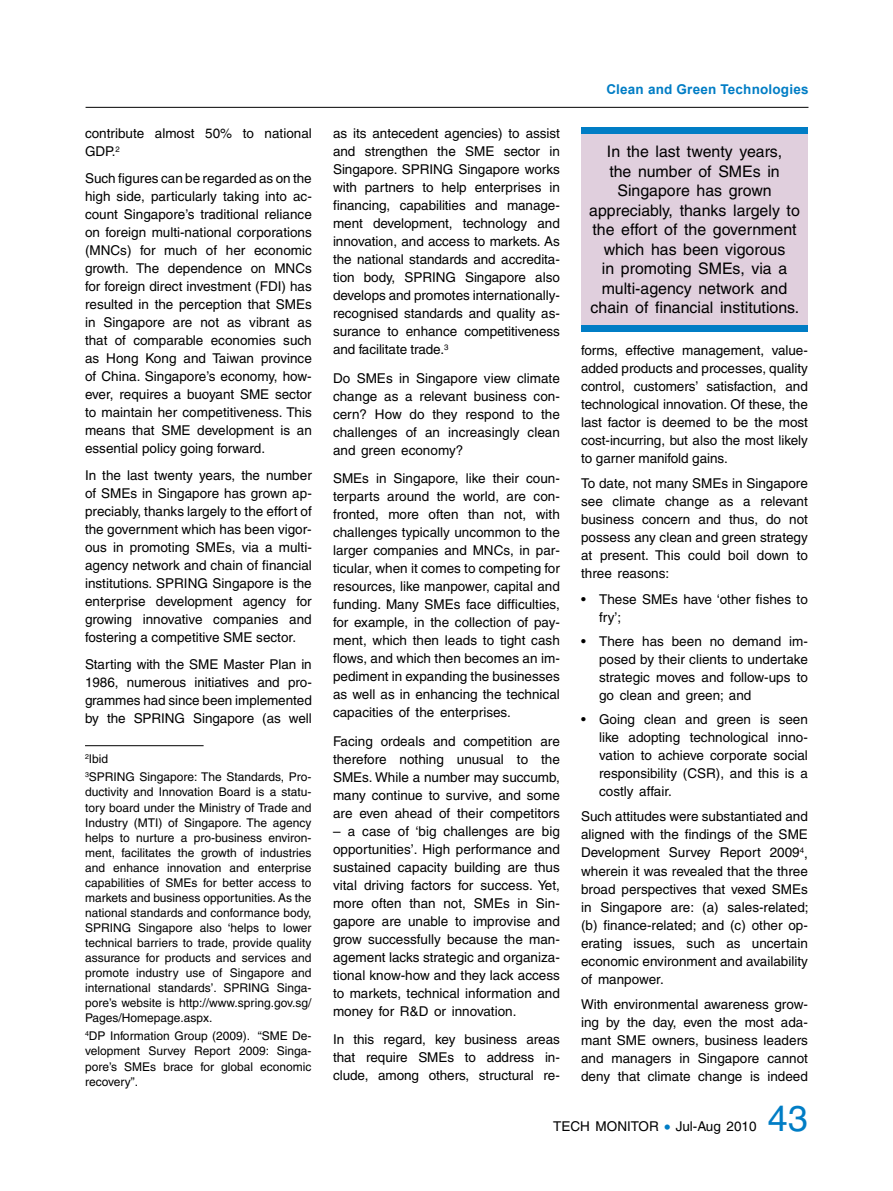
<style>
.page{position:relative;width:893px;height:1191px;background:#fff}
.page>*{position:absolute;margin:0;border:0;box-sizing:border-box;transform-origin:0 0}
.t1{font:36px "Helvetica";color:#007dc5}
.t2{font:15.9px/19.5px "Helvetica";color:#000;text-align:center}
.t3{font:13.5px/18px "Helvetica";color:#000;text-align:justify}
.t4{font:700 13.5px "Arial";letter-spacing:.015em;color:#007dc5}
.t5{font:12px/15px "Helvetica";color:#000;text-align:justify}
.s1{font-size:16.5px;color:#007dc5}
</style>
<div class="page">
<hr style="left:86px;top:107px;width:722px;height:1px;background:#000">
<hr style="left:85px;top:745px;width:119px;height:1px;background:#000">
<div style="left:581px;top:131px;width:227px;height:199px;background:#e0cfdd"></div>
<div style="left:581px;top:128px;width:227px;height:6px;background:#007dc5"></div>
<div style="left:581px;top:325px;width:227px;height:6px;background:#007dc5"></div>
<p class="t3" style="left:85px;top:124px;width:228px">contribute almost 50% to national<br>GDP.<sup>2</sup></p>
<p class="t3" style="left:85px;top:169px;width:228px">Such figures can be regarded as on the high side, particularly taking into ac&shy;count Singapore’s traditional reliance on foreign multi-national corporations (MNCs) for much of her economic growth. The dependence on MNCs for foreign direct investment (FDI) has resulted in the perception that SMEs in Singapore are not as vibrant as that of comparable economies such as Hong Kong and Taiwan province of China. Singapore’s economy, how&shy;ever, requires a buoyant SME sector to maintain her competitiveness. This means that SME development is an essential policy going forward.</p>
<p class="t3" style="left:85px;top:466px;width:228px">I n the last twenty years, the number of SMEs in Singapore has grown ap&shy;preciably, thanks largely to the effort of the government which has been vigor&shy;ous in promoting SMEs, via a multi&shy;agency network and chain of financial institutions. SPRING Singapore is the enterprise development agency for growing innovative companies and fostering a competitive SME sector.</p>
<p class="t3" style="left:85px;top:655px;width:228px">Starting with the SME Master Plan in 1986, numerous initiatives and pro&shy;grammes had since been implemented by the SPRING Singapore (as well</p>
<p class="t5" style="left:85px;top:749px;width:228px;line-height:18.9px"><sup>2</sup>Ibid<br><sup>3</sup>SPRING Singapore: The Standards, Pro-</p>
<p class="t5" style="left:85px;top:784px;width:228px">ductivity and I nnovation Board is a statu&shy;tory board under the Ministry of Trade and I ndustry (MTI) of Singapore. The agency helps to nurture a pro-business environ&shy;ment, facilitates the growth of industries and enhance innovation and enterprise capabilities of SMEs for better access to markets and business opportunities. As the national standards and conformance body, SPRING Singapore also ‘helps to lower technical barriers to trade, provide quality assurance for products and services and promote industry use of Singapore and international standards’. SPRING Singa&shy;pore’s website is http://www.spring.gov.sg/ Pages/Homepage.aspx.</p>
<p class="t5" style="left:85px;top:1028px;width:228px"><sup>4</sup>DP Information Group (2009). “SME De&shy;velopment Survey Report 2009: Singa&shy;pore’s SMEs brace for global economic recovery”.</p>
<p class="t3" style="left:333px;top:124px;width:228px">as its antecedent agencies) to assist and strengthen the SME sector in Singapore. SPRING Singapore works with partners to help enterprises in financing, capabilities and manage&shy;ment development, technology and innovation, and access to markets. As the national standards and accredita&shy;tion body, SPRIN G Singapore also develops and promotes internationally&shy;recognised standards and quality as&shy;surance to enhance competitiveness and facilitate trade.<sup>3</sup></p>
<p class="t3" style="left:333px;top:369px;width:228px">Do SMEs in Singapore view climate change as a relevant business con&shy;cern? How do they respond to the challenges of an increasingly clean and green economy?</p>
<p class="t3" style="left:333px;top:469px;width:228px">SMEs in Singapore, like their coun&shy;terparts around the world, are con&shy;fronted, more often than not, with challenges typically uncommon to the larger companies and MNCs, in par&shy;ticular, when it comes to competing for resources, like manpower, capital and funding. Many SMEs face difficulties, for example, in the collection of pay&shy;ment, which then leads to tight cash flows, and which then becomes an im&shy;pediment in expanding the businesses as well as in enhancing the technical capacities of the enterprises.</p>
<p class="t3" style="left:333px;top:732px;width:228px">Facing ordeals and competition are therefore nothing unusual to the SMEs. While a number may succumb, many continue to survive, and some are even ahead of their competitors</p>
<p class="t3" style="left:333px;top:822px;width:228px">– a case of ‘big challenges are big opportunities’. High performance and sustained capacity building are thus vital driving factors for success. Yet, more often than not, SMEs in Sin&shy;gapore are unable to improvise and grow successfully because the man&shy;agement lacks strategic and organiza&shy;tional know-how and they lack access to markets, technical information and money for R&amp;D or innovation.</p>
<p class="t3" style="left:333px;top:1030px;width:228px">I n this regard, key business areas that require SMEs to address in&shy;clude, among others, structural re-</p>
<p class="t4" style="left:606px;top:81px;width:204px">Clean and Green Technologies</p>
<p class="t2" style="left:589px;top:142px;width:212px">I n the last twenty years,<br>the number of SMEs in<br>Singapore has grown appreciably, thanks largely to the effort of the government which has been vigorous<br>in promoting SMEs, via a multi-agency network and chain of financial institutions.</p>
<p class="t3" style="left:581px;top:341px;width:228px">forms, effective management, value&shy;added products and processes, quality control, customers’ satisfaction, and technological innovation. Of these, the last factor is deemed to be the most cost-incurring, but also the most likely to garner manifold gains.</p>
<p class="t3" style="left:581px;top:474px;width:228px">To date, not many SMEs in Singapore see climate change as a relevant business concern and thus, do not possess any clean and green strategy at present. This could boil down to three reasons:</p>
<p class="t3" style="left:599px;top:590px;width:210px;text-indent:-18px">• These SMEs have ‘other fishes to fry’;</p>
<p class="t3" style="left:599px;top:632px;width:210px;text-indent:-18px">• There has been no demand im&shy;posed by their clients to undertake strategic moves and follow-ups to go clean and green; and</p>
<p class="t3" style="left:599px;top:710px;width:210px;text-indent:-18px">• Going clean and green is seen like adopting technological inno&shy;vation to achieve corporate social responsibility (CSR), and this is a costly affair.</p>
<p class="t3" style="left:581px;top:807px;width:229px;text-align:left">Such attitudes were substantiated and aligned with the findings of the SME Development Survey Report 2009<sup>4</sup>, wherein it was revealed that the three broad perspectives that vexed SMEs in Singapore are: (a) sales-related; (b) finance-related; and (c) other op&shy;erating issues, such as uncertain economic environment and availability of manpower.</p>
<p class="t3" style="left:581px;top:995px;width:228px">With environmental awareness grow&shy;ing by the day, even the most ada&shy;mant SME owners, business leaders and managers in Singapore cannot deny that climate change is indeed</p>
<p class="t3" style="left:553px;top:1117px;width:205px">Tech Monitor <span class="s1">•</span> Jul-Aug 2010</p>
<h1 class="t1" style="left:768px;top:1097px;width:42px">43</h1>
</div>
